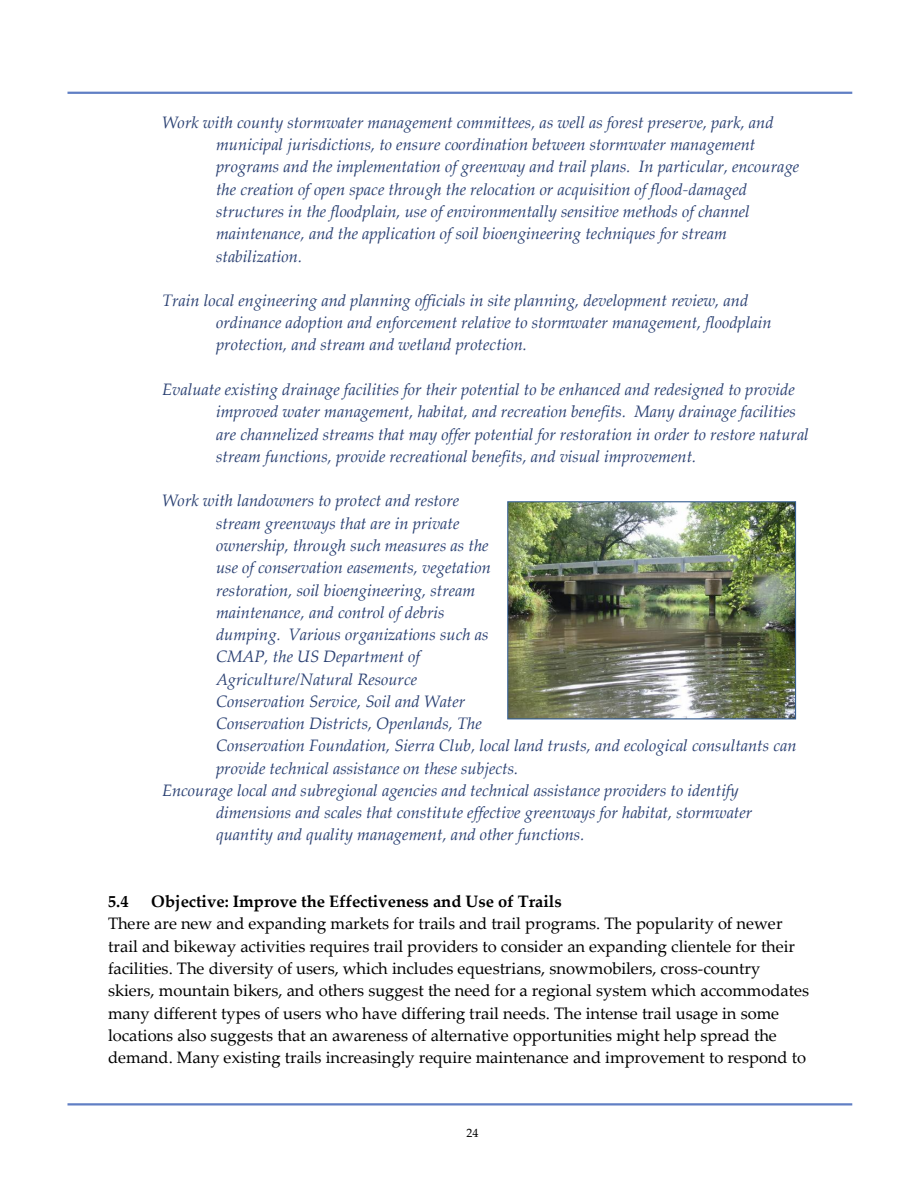
<style>
.page{position:relative;width:918px;height:1188px;background:#fff}
.page>*{position:absolute;margin:0;border:0;box-sizing:border-box;transform-origin:0 0}
.t1{font:italic 16.5px/22.2px "Palatino Linotype";color:#2b4173}
.t2{font:16.5px/22.2px "Palatino Linotype";color:#000}
.t3{font:700 16.5px "Palatino Linotype";color:#000}
.t4{font:12px "Palatino Linotype";color:#000}
</style>
<div class="page">
<hr style="left:68px;top:92px;width:784px;height:2px;background:#607fc4">
<hr style="left:68px;top:1103px;width:784px;height:3px;background:#607fc4">
<img style="left:509px;top:503px;width:285px;height:214px">
<div style="left:507px;top:501px;width:289px;height:218px;border:1px solid #365f91"></div>
<h3 class="t1" style="left:216px;top:113px;width:585px;text-indent:-54px">Work with county stormwater management committees, as well as forest preserve, park, and municipal jurisdictions, to ensure coordination between stormwater management programs and the implementation of greenway and trail plans. In particular, encourage the creation of open space through the relocation or acquisition of flood-damaged structures in the floodplain, use of environmentally sensitive methods of channel maintenance, and the application of soil bioengineering techniques for stream stabilization.</h3>
<h3 class="t1" style="left:216px;top:291px;width:557px;text-indent:-54px">Train local engineering and planning officials in site planning, development review, and ordinance adoption and enforcement relative to stormwater management, floodplain protection, and stream and wetland protection.</h3>
<h3 class="t1" style="left:216px;top:380px;width:594px;text-indent:-54px">Evaluate existing drainage facilities for their potential to be enhanced and redesigned to provide improved water management, habitat, and recreation benefits. Many drainage facilities are channelized streams that may offer potential for restoration in order to restore natural stream functions, provide recreational benefits, and visual improvement.</h3>
<h3 class="t1" style="left:216px;top:492px;width:276px;text-indent:-54px">Work with landowners to protect and restore stream greenways that are in private ownership, through such measures as the use of conservation easements, vegetation restoration, soil bioengineering, stream maintenance, and control of debris dumping. Various organizations such as CMAP, the US Department of Agriculture/Natural Resource Conservation Service, Soil and Water Conservation Districts, Openlands, The</h3>
<h3 class="t1" style="left:216px;top:737px;width:582px">Conservation Foundation, Sierra Club, local land trusts, and ecological consultants can provide technical assistance on these subjects.</h3>
<h3 class="t1" style="left:216px;top:781px;width:538px;text-indent:-54px">Encourage local and subregional agencies and technical assistance providers to identify dimensions and scales that constitute effective greenways for habitat, stormwater quantity and quality management, and other functions.</h3>
<h2 class="t3" style="left:108px;top:895px;width:22px">5.4</h2>
<h2 class="t3" style="left:151px;top:895px;width:412px">Objective: Improve the Effectiveness and Use of Trails</h2>
<p class="t2" style="left:108px;top:915px;width:703px">There are new and expanding markets for trails and trail programs. The popularity of newer trail and bikeway activities requires trail providers to consider an expanding clientele for their facilities. The diversity of users, which includes equestrians, snowmobilers, cross-country skiers, mountain bikers, and others suggest the need for a regional system which accommodates</p>
<p class="t2" style="left:108px;top:1004px;width:700px">many different types of users who have differing trail needs. The intense trail usage in some locations also suggests that an awareness of alternative opportunities might help spread the demand. Many existing trails increasingly require maintenance and improvement to respond to</p>
<p class="t4" style="left:466px;top:1128px;width:14px">24</p>
</div>
